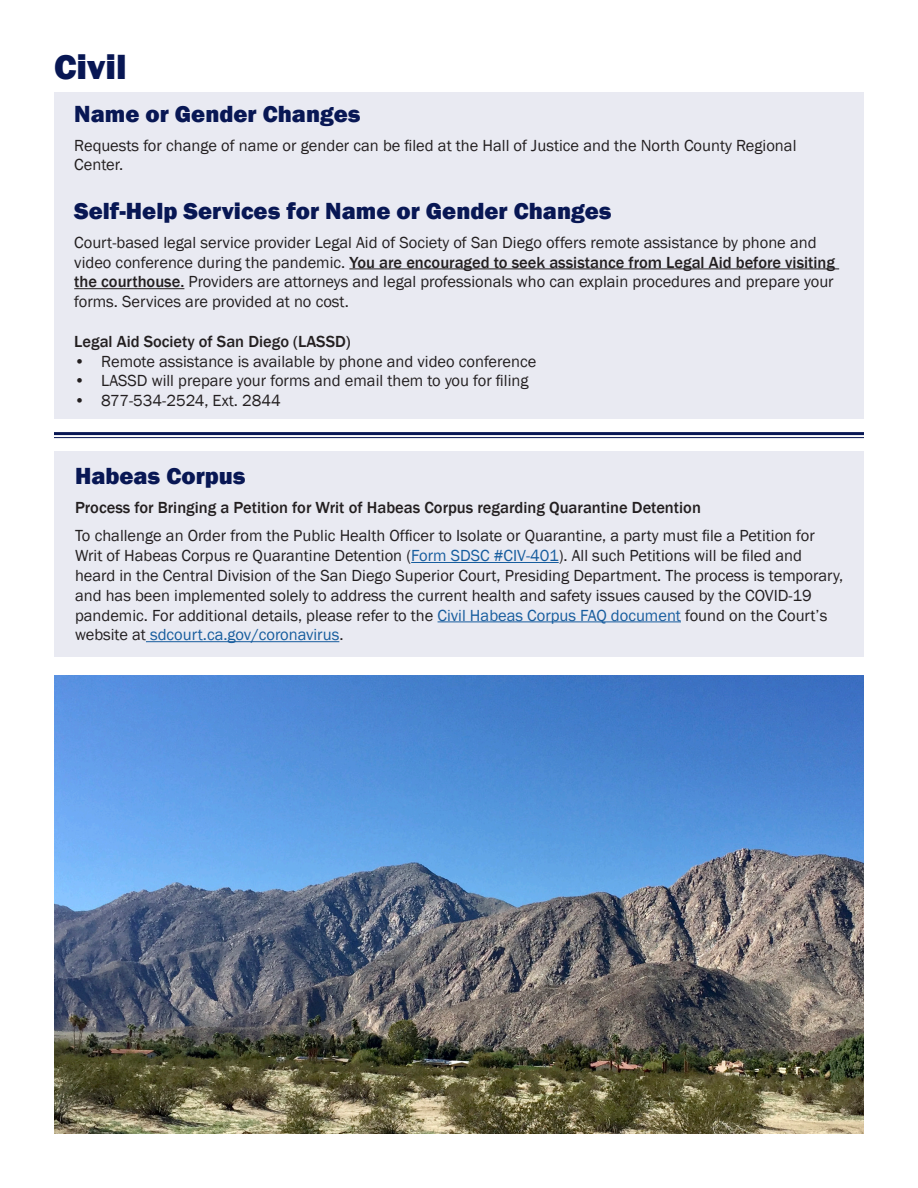
<style>
.page{position:relative;width:918px;height:1188px;background:#fff}
.page>*{position:absolute;margin:0;border:0;box-sizing:border-box;transform-origin:0 0}
.t1{font:800 36px "Franklin Gothic";color:#081754}
.t2{font:800 24px "Franklin Gothic";color:#081754}
.t3{font:16.5px/19.8px "Franklin Gothic";color:#231f20}
.t4{font:500 16.5px "Franklin Gothic";color:#231f20}
.s1{font-weight:500}
.s2{color:#175d9e}
</style>
<div class="page">
<div style="left:55px;top:451px;width:809px;height:205px;background:#e9eaf2"></div>
<hr style="left:411px;top:562px;width:148px;height:1px;background:#175d9e">
<hr style="left:438px;top:621px;width:243px;height:1px;background:#175d9e">
<hr style="left:146px;top:641px;width:193px;height:1px;background:#175d9e">
<div style="left:54px;top:92px;width:810px;height:327px;background:#e9eaf2"></div>
<hr style="left:349px;top:268px;width:490px;height:1px;background:#231f20">
<hr style="left:74px;top:288px;width:110px;height:1px;background:#231f20">
<hr style="left:54px;top:432px;width:810px;height:3px;background:#081754">
<hr style="left:54px;top:437px;width:810px;height:1px;background:#081754">
<img style="left:54px;top:675px;width:810px;height:459px">
<p class="t1" style="left:54px;top:44px;width:74px">Civil</p>
<p class="t2" style="left:74px;top:98px;width:288px">Name or Gender Changes</p>
<p class="t3" style="left:74px;top:136px;width:724px">Requests for change of name or gender can be filed at the Hall of Justice and the North County Regional<br>Center.</p>
<p class="t2" style="left:74px;top:195px;width:539px">Self-Help Services for Name or Gender Changes</p>
<p class="t3" style="left:74px;top:233px;width:762px">Court-based legal service provider Legal Aid of Society of San Diego offers remote assistance by phone and video conference during the pandemic. <span class="s1">You are encouraged to seek assistance from Legal Aid before visiting the courthouse.</span> Providers are attorneys and legal professionals who can explain procedures and prepare your forms. Services are provided at no cost.</p>
<p class="t4" style="left:74px;top:331px;width:278px">Legal Aid Society of San Diego (LASSD)</p>
<p class="t3" style="left:74px;top:352px;width:464px">• Remote assistance is available by phone and video conference</p>
<p class="t3" style="left:74px;top:371px;width:456px">• LASSD will prepare your forms and email them to you for filing</p>
<p class="t3" style="left:74px;top:391px;width:208px">• 877-534-2524, Ext. 2844</p>
<p class="t2" style="left:75px;top:460px;width:172px">Habeas Corpus</p>
<p class="t4" style="left:75px;top:497px;width:627px">Process for Bringing a Petition for Writ of Habeas Corpus regarding Quarantine Detention</p>
<p class="t3" style="left:75px;top:526px;width:770px">To challenge an Order from the Public Health Officer to Isolate or Quarantine, a party must file a Petition for Writ of Habeas Corpus re Quarantine Detention (<span class="s2">Form SDSC #CIV-401</span>). All such Petitions will be filed and heard in the Central Division of the San Diego Superior Court, Presiding Department. The process is temporary, and has been implemented solely to address the current health and safety issues caused by the COVID-19 pandemic. For additional details, please refer to the <span class="s2">Civil Habeas Corpus FAQ document</span> found on the Court’s website at <span class="s2">sdcourt.ca.gov/coronavirus</span>.</p>
</div>
